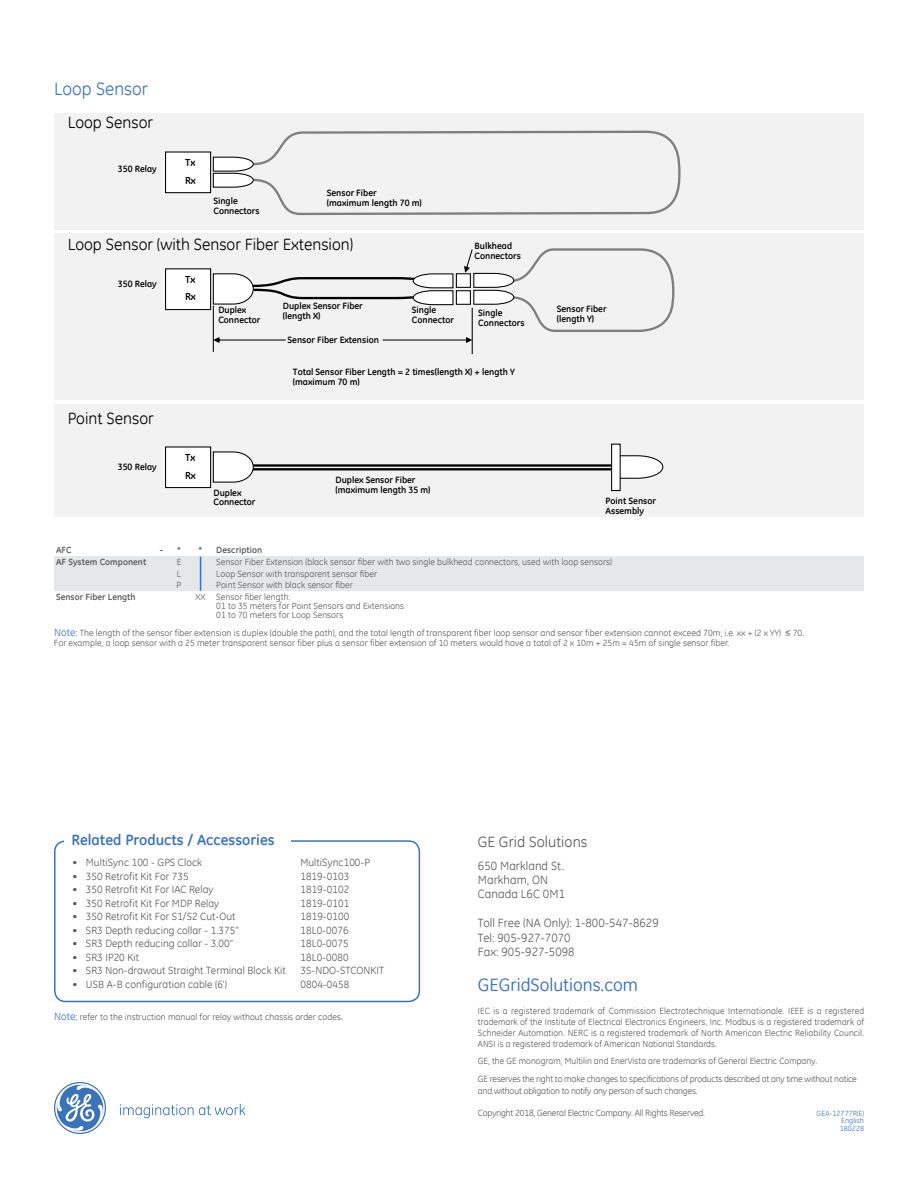
<style>
.page{position:relative;width:918px;height:1188px;background:#fff}
.page>*{position:absolute;margin:0;border:0;box-sizing:border-box;transform-origin:0 0}
.t1{font:18px "GE Inspira";color:#3b73b9}
.t2{font:18px "GE Inspira";color:#3b73b9}
.t3{font:16.35px "GE Inspira";color:#000}
.t4{font:700 15px "GE Inspira";color:#3b73b9}
.t5{font:15px "GE Inspira";letter-spacing:.005em;color:#58595b}
.t6{font:12px/14.4px "GE Inspira";letter-spacing:.005em;color:#58595b}
.t7{font:10.5px "GE Inspira";letter-spacing:.005em;color:#58595b}
.t8{font:700 10.2px/17.2px "GE Inspira";color:#000}
.t9{font:700 9.15px/9.9px "GE Inspira";color:#000}
.t10{font:9px/11.2px "GE Inspira";letter-spacing:.005em;color:#58595b}
.t11{font:9px/18.8px "GE Inspira";letter-spacing:-.02em;color:#58595b}
.t12{font:700 9px "GE Inspira";letter-spacing:.005em;color:#58595b}
.t13{font:7.5px/7.5px "GE Inspira";letter-spacing:.005em;color:#3b73b9;text-align:justify}
.s1{font-size:10.5px;color:#3b73b9}
</style>
<div class="page">
<svg style="left:120px;top:1104px;width:125px;height:14px"></svg>
<svg style="left:54px;top:1082px;width:52px;height:52px"></svg>
<div style="left:54px;top:113px;width:810px;height:116px;background:#f2f2f2"></div>
<div style="left:54px;top:234px;width:810px;height:166px;background:#f2f2f2"></div>
<div style="left:54px;top:404px;width:810px;height:113px;background:#f2f2f2"></div>
<div style="left:54px;top:840px;width:366px;height:162px;border:2px solid #3b73b9;border-radius:11px"></div>
<div style="left:65px;top:834px;width:226px;height:16px;background:#fff"></div>
<div style="left:166px;top:269px;width:45px;height:41px;background:#fff"></div>
<div style="left:165px;top:268px;width:46px;height:42px;border:1px solid #000"></div>
<div style="left:166px;top:152px;width:45px;height:41px;background:#fff"></div>
<div style="left:165px;top:152px;width:46px;height:41px;border:1px solid #000"></div>
<svg style="left:212px;top:130px;width:469px;height:86px"></svg>
<div style="left:244px;top:464px;width:386px;height:6px;border:2px solid #000"></div>
<div style="left:166px;top:447px;width:45px;height:41px;background:#fff"></div>
<div style="left:165px;top:446px;width:46px;height:42px;border:1px solid #000"></div>
<svg style="left:212px;top:451px;width:42px;height:32px"></svg>
<svg style="left:621px;top:455px;width:43px;height:24px"></svg>
<div style="left:612px;top:444px;width:8px;height:47px;background:#fff"></div>
<div style="left:611px;top:444px;width:10px;height:47px;border:1px solid #000"></div>
<hr style="left:213px;top:306px;width:1px;height:46px;background:#000">
<hr style="left:472px;top:308px;width:1px;height:46px;background:#000">
<svg style="left:212px;top:248px;width:463px;height:95px"></svg>
<div style="left:54px;top:556px;width:810px;height:35px;background:#e6e7e8"></div>
<hr style="left:200px;top:556px;width:1px;height:35px;background:#3b73b9">
<h1 class="t2" style="left:54px;top:77px;width:95px">Loop Sensor</h1>
<h2 class="t3" style="left:68px;top:112px;width:87px">Loop Sensor</h2>
<p class="t9" style="left:118px;top:164px;width:40px">350 Relay</p>
<p class="t8" style="left:185px;top:154px;width:12px">Tx<br>Rx</p>
<p class="t9" style="left:213px;top:195px;width:48px">Single<br>Connectors</p>
<p class="t9" style="left:327px;top:187px;width:96px">Sensor Fiber<br>(maximum length 70 m)</p>
<h2 class="t3" style="left:68px;top:234px;width:287px">Loop Sensor (with Sensor Fiber Extension)</h2>
<p class="t9" style="left:475px;top:241px;width:48px">Bulkhead<br>Connectors</p>
<p class="t9" style="left:118px;top:279px;width:40px">350 Relay</p>
<h2 class="t3" style="left:68px;top:408px;width:88px">Point Sensor</h2>
<p class="t9" style="left:118px;top:461px;width:40px">350 Relay</p>
<p class="t8" style="left:185px;top:271px;width:12px">Tx<br>Rx</p>
<p class="t9" style="left:283px;top:301px;width:81px">Duplex Sensor Fiber (length X)</p>
<p class="t9" style="left:288px;top:334px;width:93px">Sensor Fiber Extension</p>
<p class="t9" style="left:293px;top:367px;width:224px">Total Sensor Fiber Length = 2 times(length X) + length Y (maximum 70 m)</p>
<p class="t9" style="left:218px;top:305px;width:44px">Duplex<br>Connector</p>
<p class="t9" style="left:478px;top:308px;width:48px">Single<br>Connectors</p>
<p class="t9" style="left:412px;top:305px;width:44px">Single<br>Connector</p>
<p class="t8" style="left:185px;top:449px;width:12px">Tx<br>Rx</p>
<p class="t9" style="left:213px;top:487px;width:44px">Duplex<br>Connector</p>
<p class="t9" style="left:336px;top:475px;width:96px">Duplex Sensor Fiber (maximum length 35 m)</p>
<p class="t9" style="left:557px;top:304px;width:51px">Sensor Fiber (length Y)</p>
<p class="t9" style="left:606px;top:496px;width:52px">Point Sensor<br>Assembly</p>
<p class="t12" style="left:56px;top:544px;width:17px">AFC</p>
<p class="t12" style="left:160px;top:544px;width:23px">- *</p>
<p class="t12" style="left:198px;top:544px;width:65px">* Description</p>
<p class="t12" style="left:56px;top:556px;width:92px">AF System Component</p>
<p class="t10" style="left:177px;top:556px;width:6px">E</p>
<p class="t10" style="left:216px;top:556px;width:397px">Sensor Fiber Extension (black sensor fiber with two single bulkhead connectors, used with loop sensors)</p>
<p class="t10" style="left:177px;top:568px;width:6px">L</p>
<p class="t10" style="left:216px;top:568px;width:162px">Loop Sensor with transparent sensor fiber</p>
<p class="t10" style="left:177px;top:579px;width:6px">P</p>
<p class="t10" style="left:216px;top:579px;width:138px">Point Sensor with black sensor fiber</p>
<p class="t12" style="left:56px;top:591px;width:81px">Sensor Fiber Length</p>
<p class="t10" style="left:216px;top:592px;width:189px;line-height:9px;text-indent:-21px">XX Sensor fiber length:<br>01 to 35 meters for Point Sensors and Extensions<br>01 to 70 meters for Loop Sensors</p>
<p class="t10" style="left:54px;top:627px;width:752px;line-height:10.8px"><span class="s1">Note:</span> The length of the sensor fiber extension is duplex (double the path), and the total length of transparent fiber loop sensor and sensor fiber extension cannot exceed 70m; i.e. xx + (2 x YY) ≤ 70.<br>For example, a loop sensor with a 25 meter transparent sensor fiber plus a sensor fiber extension of 10 meters would have a total of 2 x 10m + 25m = 45m of single sensor fiber.</p>
<h3 class="t4" style="left:72px;top:830px;width:205px">Related Products / Accessories</h3>
<h3 class="t5" style="left:478px;top:832px;width:111px">GE Grid Solutions</h3>
<h3 class="t6" style="left:478px;top:858px;width:89px">650 Markland St.<br>Markham, ON<br>Canada L6C 0M1</h3>
<h3 class="t6" style="left:478px;top:916px;width:182px">Toll Free (NA Only): 1-800-547-8629<br>Tel: 905-927-7070<br>Fax: 905-927-5098</h3>
<p class="t7" style="left:72px;top:856px;width:131px">• MultiSync 100 - GPS Clock</p>
<p class="t7" style="left:300px;top:856px;width:71px">MultiSync100-P</p>
<p class="t7" style="left:72px;top:869px;width:118px">• 350 Retrofit Kit For 735</p>
<p class="t7" style="left:300px;top:869px;width:50px">1819-0103</p>
<p class="t7" style="left:72px;top:883px;width:143px">• 350 Retrofit Kit For IAC Relay</p>
<p class="t7" style="left:300px;top:883px;width:50px">1819-0102</p>
<p class="t7" style="left:72px;top:896px;width:148px">• 350 Retrofit Kit For MDP Relay</p>
<p class="t7" style="left:300px;top:896px;width:50px">1819-0101</p>
<p class="t7" style="left:72px;top:910px;width:165px">• 350 Retrofit Kit For S1/S2 Cut-Out</p>
<p class="t7" style="left:300px;top:910px;width:50px">1819-0100</p>
<p class="t7" style="left:72px;top:923px;width:168px">• SR3 Depth reducing collar - 1.375”</p>
<p class="t7" style="left:300px;top:923px;width:50px">18L0-0076</p>
<p class="t7" style="left:72px;top:937px;width:162px">• SR3 Depth reducing collar - 3.00”</p>
<p class="t7" style="left:300px;top:937px;width:50px">18L0-0075</p>
<p class="t7" style="left:72px;top:950px;width:68px">• SR3 IP20 Kit</p>
<p class="t7" style="left:300px;top:950px;width:50px">18L0-0080</p>
<p class="t7" style="left:72px;top:964px;width:215px">• SR3 Non-drawout Straight Terminal Block Kit</p>
<p class="t7" style="left:300px;top:964px;width:85px">3S-NDO-STCONKIT</p>
<p class="t7" style="left:72px;top:977px;width:156px">• USB A-B configuration cable (6')</p>
<p class="t7" style="left:300px;top:977px;width:50px">0804-0458</p>
<h1 class="t1" style="left:478px;top:973px;width:162px">GEGridSolutions.com</h1>
<p class="t10" style="left:478px;top:1005px;width:388px;text-align:justify">IEC is a registered trademark of Commission Electrotechnique Internationale. IEEE is a registered trademark of the Institute of Electrical Electronics Engineers, Inc. Modbus is a registered trademark of Schneider Automation. NERC is a registered trademark of North American Electric Reliability Council.<br>ANSI is a registered trademark of American National Standards.</p>
<p class="t11" style="left:478px;top:1051px;width:380px">GE, the GE monogram, Multilin and EnerVista are trademarks of General Electric Company.<br>GE reserves the right to make changes to specifications of products described at any time without notice</p>
<p class="t11" style="left:478px;top:1081px;width:221px">and without obligation to notify any person of such changes.</p>
<p class="t11" style="left:478px;top:1103px;width:229px">Copyright 2018, General Electric Company. All Rights Reserved.</p>
<p class="t10" style="left:54px;top:1011px;width:290px"><span class="s1">Note:</span> refer to the instruction manual for relay without chassis order codes.</p>
<p class="t13" style="left:840px;top:1109px;width:26px;text-indent:-23px">GEA-12777R(E)<br>English 180228</p>
</div>
